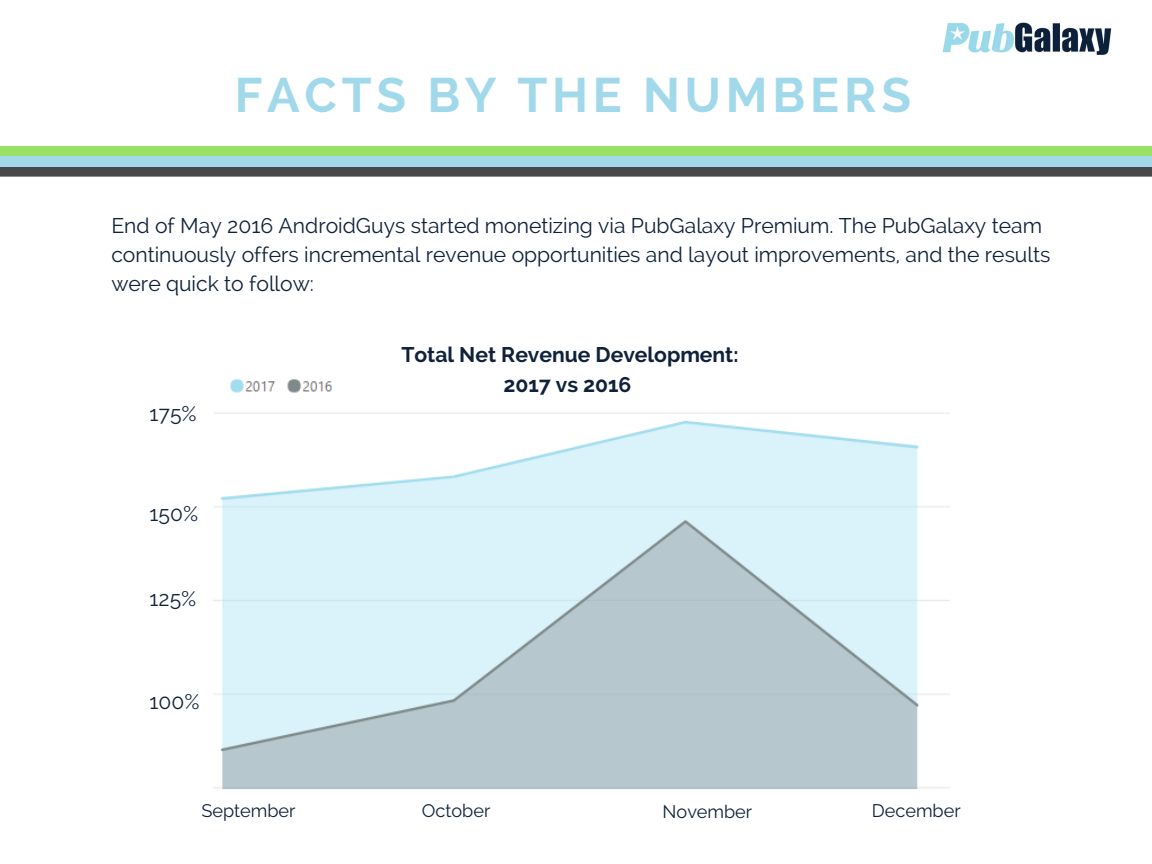
<style>
.page{position:relative;width:1152px;height:864px;background:#fff}
.page>*{position:absolute;margin:0;border:0;box-sizing:border-box;transform-origin:0 0}
.t1{font:700 48.3px "Raleway";letter-spacing:.1em;color:#a1d9eb}
.t2{font:21.15px/29.2px "Raleway";color:#0f213b}
.t3{font:700 21.15px/29.2px "Raleway";color:#0f213b;text-align:center}
.t4{font:21px "Raleway";color:#0f213b}
.t5{font:18.15px "Raleway";color:#0f213b}
</style>
<div class="page">
<img style="left:942px;top:22px;width:170px;height:33px">
<img style="left:214px;top:413px;width:736px;height:376px">
<img style="left:230px;top:379px;width:103px;height:14px">
<div style="left:0;top:146px;width:1152px;height:11px;background:#99e265"></div>
<div style="left:0;top:157px;width:1152px;height:10px;background:#a1d9eb"></div>
<div style="left:0;top:167px;width:1152px;height:10px;background:#484848"></div>
<h1 class="t1" style="left:235px;top:66px;width:678px">FACTS BY THE NUMBERS</h1>
<p class="t2" style="left:111px;top:211px;width:940px">End of May 2016 AndroidGuys started monetizing via PubGalaxy Premium. The PubGalaxy team continuously offers incremental revenue opportunities and layout improvements, and the results were quick to follow:</p>
<p class="t4" style="left:150px;top:401px;width:49px">175%</p>
<p class="t4" style="left:150px;top:501px;width:50px">150%</p>
<p class="t4" style="left:150px;top:587px;width:48px">125%</p>
<p class="t4" style="left:150px;top:689px;width:51px">100%</p>
<p class="t3" style="left:401px;top:340px;width:339px">Total Net Revenue Development:<br>2017 vs 2016</p>
<p class="t5" style="left:201px;top:800px;width:96px">September</p>
<p class="t5" style="left:422px;top:800px;width:70px">October</p>
<p class="t5" style="left:663px;top:801px;width:91px">November</p>
<p class="t5" style="left:872px;top:800px;width:90px">December</p>
</div>
